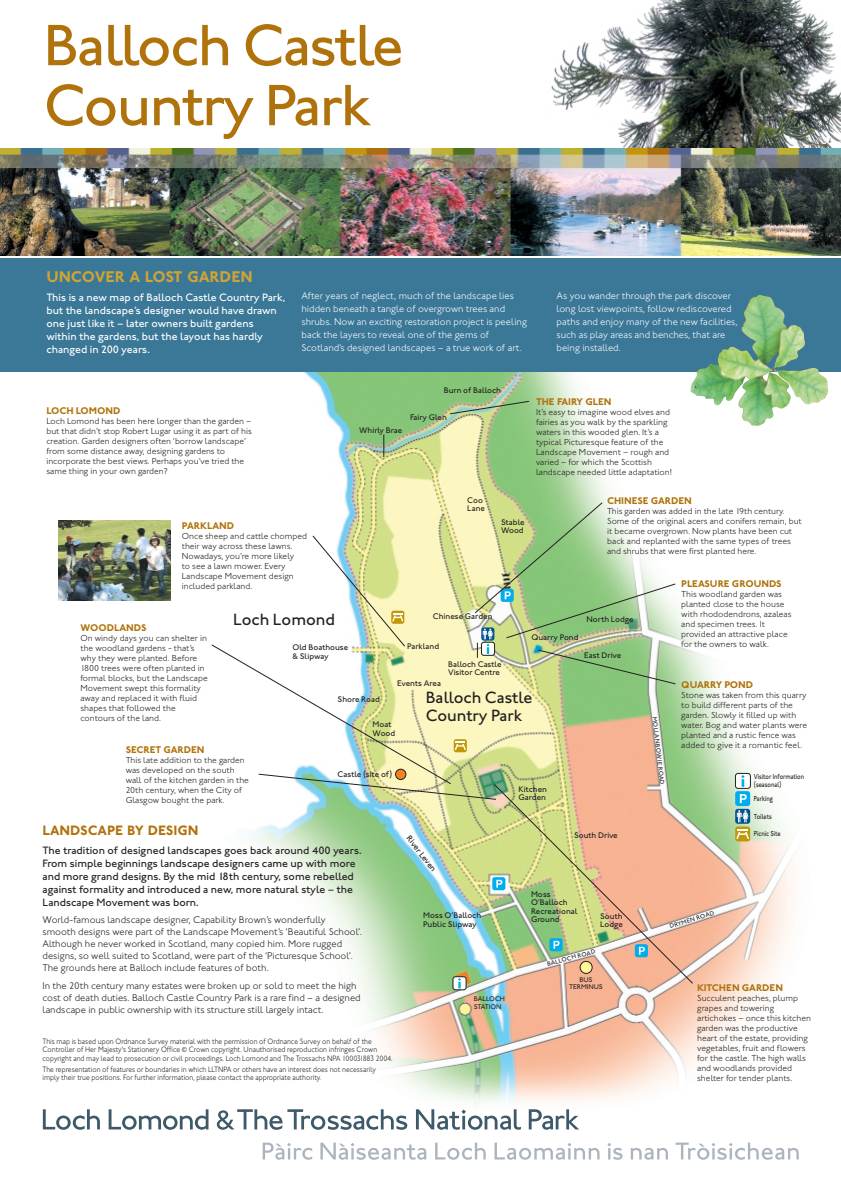
<style>
.page{position:relative;width:841px;height:1190px;background:#fff}
.page>*{position:absolute;margin:0;border:0;box-sizing:border-box;transform-origin:0 0}
.t1{font:500 60px/60px "Johnston ITC";letter-spacing:-.03em;color:#b0720a}
.t2{font:500 16.8px/18.2px "Johnston ITC";color:#231f20}
.t3{font:700 16px "Johnston ITC";color:#d0a433}
.t4{font:700 14px "Johnston ITC";color:#b0720a}
.t5{font:500 11px/13px "Johnston ITC";color:#231f20}
.t6{font:500 11px/13px "Johnston ITC";color:#fff}
.t7{font:300 10px/12px "Johnston ITC";color:#231f20}
.t8{font:300 10px/13px "Johnston ITC";color:#fff}
.t9{font:700 10px "Johnston ITC";color:#b0720a}
.t10{font:300 9px/10px "Johnston ITC";color:#231f20}
.t11{font:500 8.4px/8.4px "Johnston ITC";color:#231f20}
.t12{font:300 8px/8.5px "Johnston ITC";color:#231f20;scale:.9 1}
.t13{font:500 7.5px/8px "Johnston ITC";color:#231f20;scale:.8 1}
.t14{font:500 7px/7px "Johnston ITC";letter-spacing:-.01em;color:#231f20;text-align:center}
.t15{font:500 6.3px "Johnston ITC";color:#231f20}
</style>
<div class="page">
<img style="left:153px;top:371px;width:688px;height:772px">
<svg style="left:383px;top:435px;width:1px;height:22px"></svg>
<div style="left:453px;top:977px;width:13px;height:13px;background:#fff;border:1px solid #231f20;border-radius:2px"></div>
<svg style="left:458px;top:978px;width:3px;height:10px"></svg>
<img style="left:551px;top:0;width:290px;height:148px">
<img style="left:0;top:148px;width:841px;height:107px">
<img style="left:59px;top:521px;width:111px;height:79px">
<div style="left:0;top:258px;width:841px;height:113px;background:#3b7898"></div>
<img style="left:691px;top:295px;width:137px;height:131px">
<svg style="left:493px;top:783px;width:201px;height:202px;background:#d7c294"></svg>
<svg style="left:210px;top:501px;width:467px;height:299px"></svg>
<svg style="left:43px;top:1109px;width:57px;height:21px"></svg>
<svg style="left:109px;top:1109px;width:99px;height:21px"></svg>
<svg style="left:217px;top:1109px;width:190px;height:21px"></svg>
<svg style="left:416px;top:1109px;width:105px;height:21px"></svg>
<svg style="left:529px;top:1109px;width:50px;height:21px"></svg>
<svg style="left:263px;top:1143px;width:49px;height:17px"></svg>
<svg style="left:320px;top:1143px;width:106px;height:17px"></svg>
<svg style="left:435px;top:1143px;width:51px;height:17px"></svg>
<svg style="left:495px;top:1143px;width:105px;height:17px"></svg>
<svg style="left:607px;top:1143px;width:16px;height:17px"></svg>
<svg style="left:631px;top:1148px;width:37px;height:12px"></svg>
<svg style="left:676px;top:1143px;width:123px;height:17px"></svg>
<div style="left:735px;top:773px;width:16px;height:16px;background:#fff;border:1px solid #231f20;border-radius:3px"></div>
<svg style="left:741px;top:775px;width:4px;height:12px"></svg>
<svg style="left:735px;top:809px;width:15px;height:15px"></svg>
<svg style="left:737px;top:810px;width:12px;height:12px"></svg>
<div style="left:735px;top:827px;width:15px;height:14px;background:#c29807;border-radius:3px"></div>
<svg style="left:736px;top:829px;width:13px;height:10px"></svg>
<div style="left:735px;top:791px;width:15px;height:15px;background:#00aeef;border-radius:3px"></div>
<svg style="left:740px;top:794px;width:7px;height:9px"></svg>
<svg style="left:449px;top:400px;width:81px;height:15px"></svg>
<h1 class="t1" style="left:44px;top:25px;width:362px">Balloch Castle<br>Country Park</h1>
<h3 class="t3" style="left:46px;top:271px;width:208px">UNCOVER A LOST GARDEN</h3>
<p class="t6" style="left:46px;top:293px;width:240px">This is a new map of Balloch Castle Country Park, but the landscape’s designer would have drawn one just like it – later owners built gardens within the gardens, but the layout has hardly changed in 200 years.</p>
<p class="t8" style="left:301px;top:291px;width:227px">After years of neglect, much of the landscape lies hidden beneath a tangle of overgrown trees and shrubs. Now an exciting restoration project is peeling back the layers to reveal one of the gems of Scotland’s designed landscapes – a true work of art.</p>
<p class="t8" style="left:557px;top:291px;width:182px">As you wander through the park discover long lost viewpoints, follow rediscovered paths and enjoy many of the new facilities, such as play areas and benches, that are being installed.</p>
<p class="t9" style="left:46px;top:407px;width:76px">LOCH LOMOND</p>
<p class="t10" style="left:46px;top:417px;width:207px">Loch Lomond has been here longer than the garden – but that didn’t stop Robert Lugar using it as part of his creation. Garden designers often ‘borrow landscape’ from some distance away, designing gardens to incorporate the best views. Perhaps you’ve tried the same thing in your own garden?</p>
<p class="t11" style="left:359px;top:427px;width:45px">Whirly Brae</p>
<p class="t11" style="left:444px;top:387px;width:59px">Burn of Balloch</p>
<p class="t11" style="left:410px;top:415px;width:38px">Fairy Glen</p>
<p class="t9" style="left:536px;top:398px;width:77px">THE FAIRY GLEN</p>
<p class="t10" style="left:536px;top:408px;width:137px">It’s easy to imagine wood elves and fairies as you walk by the sparkling waters in this wooded glen. It’s a typical Picturesque feature of the Landscape Movement – rough and varied – for which the Scottish landscape needed little adaptation!</p>
<p class="t9" style="left:607px;top:496px;width:86px">CHINESE GARDEN</p>
<p class="t10" style="left:607px;top:506px;width:196px">This garden was added in the late 19th century.<br>Some of the original acers and conifers remain, but it became overgrown. Now plants have been cut back and replanted with the same types of trees and shrubs that were first planted here.</p>
<p class="t11" style="left:467px;top:497px;width:19px">Coo<br>Lane</p>
<p class="t11" style="left:501px;top:519px;width:25px">Stable<br>Wood</p>
<p class="t9" style="left:182px;top:522px;width:54px">PARKLAND</p>
<p class="t10" style="left:182px;top:532px;width:127px">Once sheep and cattle chomped their way across these lawns.<br>Nowadays, you’re more likely<br>to see a lawn mower. Every<br>Landscape Movement design included parkland.</p>
<p class="t9" style="left:681px;top:580px;width:102px">PLEASURE GROUNDS</p>
<p class="t10" style="left:681px;top:590px;width:112px">This woodland garden was planted close to the house with rhododendrons, azaleas and specimen trees. It provided an attractive place for the owners to walk.</p>
<p class="t9" style="left:681px;top:681px;width:74px">QUARRY POND</p>
<p class="t10" style="left:681px;top:691px;width:127px">Stone was taken from this quarry to build different parts of the garden. Slowly it filled up with water. Bog and water plants were planted and a rustic fence was added to give it a romantic feel.</p>
<p class="t11" style="left:433px;top:613px;width:61px">Chinese Garden</p>
<h2 class="t2" style="left:233px;top:613px;width:104px">Loch Lomond</h2>
<p class="t11" style="left:586px;top:616px;width:49px">North Lodge</p>
<p class="t11" style="left:584px;top:652px;width:38px">East Drive</p>
<p class="t9" style="left:80px;top:623px;width:67px">WOODLANDS</p>
<p class="t10" style="left:80px;top:633px;width:129px">On windy days you can shelter in the woodland gardens - that’s why they were planted. Before<br>1800 trees were often planted in formal blocks, but the Landscape<br>Movement swept this formality away and replaced it with fluid shapes that followed the contours of the land.</p>
<p class="t11" style="left:531px;top:634px;width:49px">Quarry Pond</p>
<p class="t11" style="left:407px;top:643px;width:33px">Parkland</p>
<p class="t11" style="left:292px;top:645px;width:57px">Old Boathouse &amp; Slipway</p>
<p class="t11" style="left:448px;top:661px;width:55px">Balloch Castle<br>Visitor Centre</p>
<p class="t11" style="left:397px;top:681px;width:45px">Events Area</p>
<h2 class="t2" style="left:426px;top:691px;width:108px">Balloch Castle<br>Country Park</h2>
<p class="t11" style="left:338px;top:697px;width:44px">Shore Road</p>
<p class="t15" style="left:656px;top:716px;width:70px;rotate:83deg">MOLLANBOWIE ROAD</p>
<p class="t11" style="left:373px;top:722px;width:24px">Moat<br>Wood</p>
<p class="t9" style="left:126px;top:746px;width:80px">SECRET GARDEN</p>
<p class="t10" style="left:126px;top:756px;width:125px">This late addition to the garden was developed on the south wall of the kitchen garden in the<br>20th century, when the City of<br>Glasgow bought the park.</p>
<p class="t11" style="left:338px;top:771px;width:56px">Castle (site of)</p>
<p class="t13" style="left:754px;top:774px;width:64px">Visitor Information (seasonal)</p>
<p class="t13" style="left:754px;top:796px;width:25px">Parking</p>
<p class="t13" style="left:754px;top:813px;width:24px">Toilets</p>
<p class="t13" style="left:754px;top:831px;width:35px">Picnic Site</p>
<p class="t11" style="left:519px;top:786px;width:30px">Kitchen<br>Garden</p>
<h3 class="t4" style="left:43px;top:825px;width:158px">LANDSCAPE BY DESIGN</h3>
<p class="t5" style="left:43px;top:845px;width:321px">The tradition of designed landscapes goes back around 400 years.<br>From simple beginnings landscape designers came up with more and more grand designs. By the mid 18th century, some rebelled against formality and introduced a new, more natural style – the Landscape Movement was born.</p>
<p class="t7" style="left:43px;top:915px;width:321px">World-famous landscape designer, Capability Brown’s wonderfully<br>smooth designs were part of the Landscape Movement’s ‘Beautiful School’.<br>Although he never worked in Scotland, many copied him. More rugged designs, so well suited to Scotland, were part of the ‘Picturesque School’.<br>The grounds here at Balloch include features of both.</p>
<p class="t7" style="left:43px;top:981px;width:320px">In the 20th century many estates were broken up or sold to meet the high cost of death duties. Balloch Castle Country Park is a rare find – a designed landscape in public ownership with its structure still largely intact.</p>
<p class="t11" style="left:574px;top:833px;width:45px">South Drive</p>
<p class="t11" style="left:411px;top:835px;width:44px;rotate:52deg">River Leven</p>
<p class="t11" style="left:531px;top:891px;width:48px">Moss<br>O’Balloch<br>Recreational<br>Ground</p>
<p class="t15" style="left:669px;top:924px;width:48px;rotate:-18deg">DRYMEN ROAD</p>
<p class="t11" style="left:423px;top:913px;width:60px">Moss O’Balloch<br>Public Slipway</p>
<p class="t11" style="left:600px;top:913px;width:24px">South<br>Lodge</p>
<p class="t15" style="left:547px;top:962px;width:51px;rotate:-15deg">BALLOCH ROAD</p>
<p class="t14" style="left:569px;top:977px;width:35px">BUS<br>TERMINUS</p>
<p class="t9" style="left:697px;top:984px;width:87px">KITCHEN GARDEN</p>
<p class="t10" style="left:697px;top:994px;width:115px">Succulent peaches, plump grapes and towering artichokes – once this kitchen garden was the productive heart of the estate, providing vegetables, fruit and flowers for the castle. The high walls and woodlands provided shelter for tender plants.</p>
<p class="t14" style="left:474px;top:995px;width:33px;line-height:8.4px;text-align:left">BALLOCH<br>STATION</p>
<p class="t12" style="left:43px;top:1037px;width:391px">This map is based upon Ordnance Survey material with the permission of Ordnance Survey on behalf of the<br>Controller of Her Majesty's Stationery Office © Crown copyright. Unauthorised reproduction infringes Crown copyright and may lead to prosecution or civil proceedings. Loch Lomond and The Trossachs NPA 100031883 2004.</p>
<p class="t12" style="left:43px;top:1066px;width:372px">The representation of features or boundaries in which LLTNPA or others have an interest does not necessarily imply their true positions. For further information, please contact the appropriate authority.</p>
</div>
